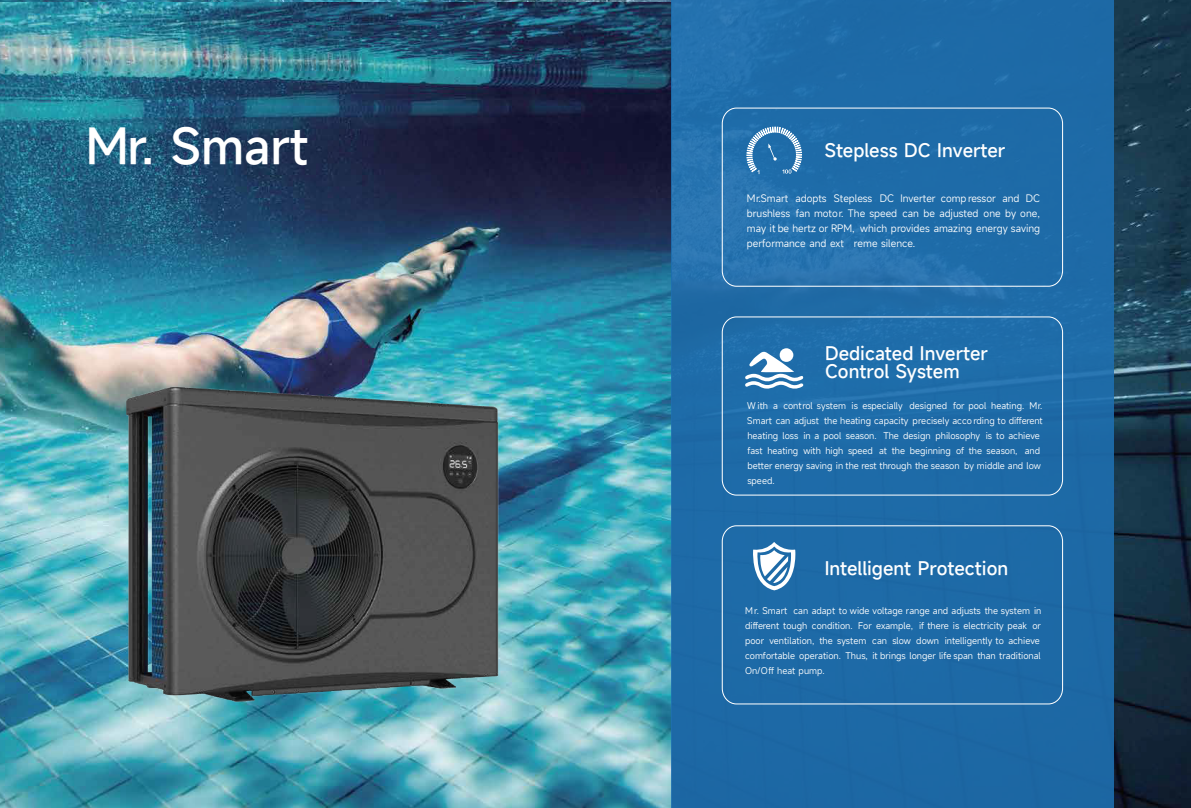
<style>
.page{position:relative;width:1191px;height:808px;background:#fff}
.page>*{position:absolute;margin:0;border:0;box-sizing:border-box;transform-origin:0 0}
.t1{font:500 47.6px "Mi Sans";color:#fff}
.t2{font:500 18px/18px "Mi Sans";color:#fff}
.t3{font:10px/15px "Mi Sans";color:#fff;text-align:justify}
.t4{font:9px/15px "Mi Sans";color:#fff}
</style>
<div class="page">
<img style="left:0;top:0;width:1191px;height:808px">
<img style="left:0;top:3px;width:671px;height:805px">
<div style="left:671px;top:0;width:442px;height:808px;background:#1d6aa6"></div>
<svg style="left:721px;top:107px;width:342px;height:180px"></svg>
<svg style="left:721px;top:316px;width:342px;height:180px"></svg>
<svg style="left:721px;top:525px;width:342px;height:180px"></svg>
<img style="left:55px;top:369px;width:511px;height:374px">
<h1 class="t1" style="left:86px;top:114px;width:224px">Mr. Smart</h1>
<h2 class="t2" style="left:824px;top:141px;width:182px">Stepless DC Inverter</h2>
<p class="t3" style="left:747px;top:191px;width:295px">Mr.Smart adopts Stepless DC Inverter comp ressor and DC brushless fan motor. The speed can be adjusted one by one, may it be hertz or RPM, which provides amazing energy saving performance and ext reme silence.</p>
<h2 class="t2" style="left:825px;top:345px;width:164px">Dedicated Inverter<br>Control System</h2>
<p class="t4" style="left:747px;top:398px;width:297px">W ith a control system is especially designed for pool heating. Mr.<br>Smart can adjust the heating capacity precisely acco rding to different heating loss in a pool season. The design philosophy is to achieve fast heating with high speed at the beginning of the season, and better energy saving in the rest through the season by middle and low speed.</p>
<h2 class="t2" style="left:824px;top:559px;width:185px">Intelligent Protection</h2>
<p class="t4" style="left:745px;top:603px;width:298px">M r. Smart can adapt to wide voltage range and adjusts the system in different tough condition. For example, if there is electricity peak or poor ventilation, the system can slow down intelligently to achieve comfortable operation. Thus, it brings longer life span than traditional On/Off heat pump.</p>
</div>
